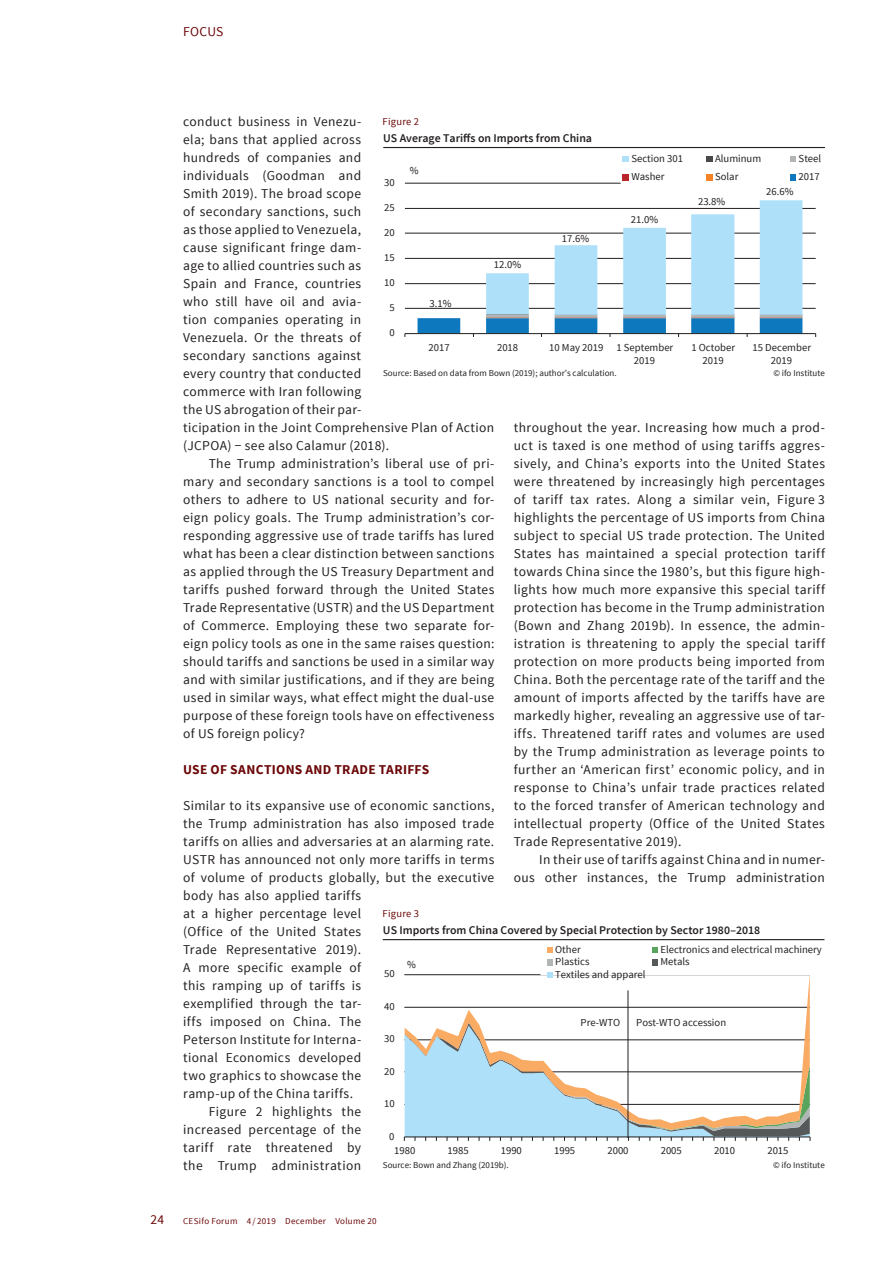
<style>
.page{position:relative;width:893px;height:1263px;background:#fff}
.page>*{position:absolute;margin:0;border:0;box-sizing:border-box;transform-origin:0 0}
.t1{font:13.5px/18px "Source Sans Pro";letter-spacing:.025em;color:#231f20;text-align:justify}
.t2{font:700 13.5px "Source Sans Pro";letter-spacing:.02em;color:#6c0809}
.t3{font:13.5px "Source Sans Pro";letter-spacing:.015em;color:#6c0809}
.t4{font:600 11.85px "Source Sans Pro";color:#231f20}
.t5{font:10.65px/13.2px "Source Sans Pro";color:#231f20;text-align:center}
.t6{font:10.5px "Source Sans Pro";letter-spacing:.025em;color:#6c0809}
.t7{font:9px "Source Sans Pro";color:#231f20}
.t8{font:9px "Source Sans Pro";letter-spacing:.035em;color:#6c0809}
</style>
<div class="page">
<hr style="left:405px;top:183px;width:411px;height:1px;background:#231f20">
<hr style="left:405px;top:208px;width:411px;height:1px;background:#231f20">
<hr style="left:405px;top:233px;width:411px;height:1px;background:#231f20">
<hr style="left:405px;top:258px;width:411px;height:1px;background:#231f20">
<hr style="left:405px;top:283px;width:411px;height:1px;background:#231f20">
<hr style="left:405px;top:308px;width:411px;height:1px;background:#231f20">
<hr style="left:405px;top:333px;width:411px;height:1px;background:#231f20">
<svg style="left:418px;top:200px;width:384px;height:137px"></svg>
<svg style="left:610px;top:156px;width:206px;height:28px"></svg>
<div style="left:623px;top:174px;width:6px;height:7px;background:#b8262a"></div>
<div style="left:706px;top:174px;width:7px;height:7px;background:#f58324"></div>
<div style="left:790px;top:174px;width:6px;height:7px;background:#0e78be"></div>
<hr style="left:383px;top:147px;width:442px;height:1px;background:#231f20">
<hr style="left:404px;top:974px;width:406px;height:1px;background:#231f20">
<hr style="left:404px;top:1007px;width:406px;height:1px;background:#231f20">
<hr style="left:404px;top:1039px;width:406px;height:1px;background:#231f20">
<hr style="left:404px;top:1071px;width:406px;height:1px;background:#231f20">
<hr style="left:404px;top:1104px;width:406px;height:1px;background:#231f20">
<svg style="left:405px;top:1131px;width:405px;height:5px;background:#98bfd2"></svg>
<svg style="left:405px;top:974px;width:405px;height:156px"></svg>
<hr style="left:404px;top:1137px;width:406px;height:1px;background:#231f20">
<svg style="left:537px;top:947px;width:273px;height:31px"></svg>
<hr style="left:383px;top:939px;width:441px;height:1px;background:#231f20">
<hr style="left:628px;top:990px;width:1px;height:148px;background:#231f20">
<p class="t3" style="left:183px;top:23px;width:42px">FOCUS</p>
<p class="t3" style="left:151px;top:1211px;width:15px">24</p>
<p class="t1" style="left:183px;top:113px;width:313px;text-align:left">conduct business in Venezu-<br>ela; bans that applied across<br>hundreds of companies and<br>individuals (Goodman and<br>Smith 2019). The broad scope<br>of secondary sanctions, such<br>as those applied to Venezuela,<br>cause significant fringe dam-<br>age to allied countries such as<br>Spain and France, countries<br>who still have oil and avia-<br>tion companies operating in<br>Venezuela. Or the threats of<br>secondary sanctions against<br>every country that conducted<br>commerce with Iran following<br>the US abrogation of their par-<br>ticipation in the Joint Comprehensive Plan of Action (JCPOA) − see also Calamur (2018).</p>
<p class="t1" style="left:183px;top:455px;width:313px;text-indent:26px">The Trump administration’s liberal use of pri&shy;mary and secondary sanctions is a tool to compel others to adhere to US national security and for&shy;eign policy goals. The Trump administration’s cor&shy;responding aggressive use of trade tariffs has lured what has been a clear distinction between sanctions as applied through the US Treasury Department and tariffs pushed forward through the United States Trade Representative (USTR) and the US Department of Commerce. Employing these two separate for&shy;eign policy tools as one in the same raises question: should tariffs and sanctions be used in a similar way and with similar justifications, and if they are being used in similar ways, what effect might the dual-use purpose of these foreign tools have on effectiveness of US foreign policy?</p>
<p class="t2" style="left:183px;top:761px;width:248px">USE OF SANCTIONS AND TRADE TARIFFS</p>
<p class="t1" style="left:183px;top:797px;width:313px">Similar to its expansive use of economic sanctions,</p>
<p class="t1" style="left:183px;top:815px;width:313px">the Trump administration has also imposed trade</p>
<p class="t1" style="left:183px;top:833px;width:313px">tariffs on allies and adversaries at an alarming rate.</p>
<p class="t1" style="left:183px;top:851px;width:313px">USTR has announced not only more tariffs in terms</p>
<p class="t1" style="left:183px;top:869px;width:313px">of volume of products globally, but the executive</p>
<p class="t1" style="left:183px;top:887px;width:179px">body has also applied tariffs</p>
<p class="t1" style="left:183px;top:905px;width:179px">at a higher percentage level</p>
<p class="t1" style="left:183px;top:923px;width:180px">(Office of the United States</p>
<p class="t1" style="left:183px;top:941px;width:179px">Trade Representative 2019).</p>
<p class="t1" style="left:183px;top:959px;width:179px">A more specific example of</p>
<p class="t1" style="left:183px;top:977px;width:179px">this ramping up of tariffs is</p>
<p class="t1" style="left:183px;top:995px;width:179px">exemplified through the tar-</p>
<p class="t1" style="left:183px;top:1013px;width:179px">iffs imposed on China. The</p>
<p class="t1" style="left:183px;top:1031px;width:179px">Peterson Institute for Interna-</p>
<p class="t1" style="left:183px;top:1049px;width:179px">tional Economics developed</p>
<p class="t1" style="left:183px;top:1067px;width:179px">two graphics to showcase the</p>
<p class="t1" style="left:183px;top:1085px;width:171px">ramp-up of the China tariffs.</p>
<p class="t1" style="left:209px;top:1103px;width:154px">Figure 2 highlights the</p>
<p class="t1" style="left:183px;top:1121px;width:179px">increased percentage of the</p>
<p class="t1" style="left:183px;top:1139px;width:180px">tariff rate threatened by</p>
<p class="t1" style="left:183px;top:1157px;width:179px">the Trump administration</p>
<p class="t6" style="left:382px;top:115px;width:38px">Figure 2</p>
<p class="t4" style="left:383px;top:131px;width:210px">US Average Tariffs on Imports from China</p>
<p class="t5" style="left:631px;top:152px;width:53px">Section 301</p>
<p class="t5" style="left:715px;top:152px;width:48px">Aluminum</p>
<p class="t5" style="left:799px;top:152px;width:24px">Steel</p>
<p class="t5" style="left:631px;top:170px;width:35px">Washer</p>
<p class="t5" style="left:715px;top:170px;width:25px">Solar</p>
<p class="t5" style="left:799px;top:170px;width:23px">2017</p>
<p class="t5" style="left:410px;top:164px;width:10px">%</p>
<p class="t5" style="left:384px;top:176px;width:12px">30</p>
<p class="t5" style="left:766px;top:185px;width:29px">26.6%</p>
<p class="t5" style="left:698px;top:195px;width:29px">23.8%</p>
<p class="t5" style="left:384px;top:201px;width:12px">25</p>
<p class="t5" style="left:631px;top:213px;width:29px">21.0%</p>
<p class="t5" style="left:384px;top:226px;width:12px">20</p>
<p class="t5" style="left:562px;top:232px;width:29px">17.6%</p>
<p class="t5" style="left:384px;top:251px;width:12px">15</p>
<p class="t5" style="left:494px;top:258px;width:29px">12.0%</p>
<p class="t5" style="left:384px;top:276px;width:12px">10</p>
<p class="t5" style="left:430px;top:297px;width:24px">3.1%</p>
<p class="t5" style="left:389px;top:301px;width:7px">5</p>
<p class="t5" style="left:389px;top:326px;width:7px">0</p>
<p class="t5" style="left:429px;top:341px;width:23px">2017</p>
<p class="t5" style="left:497px;top:341px;width:23px">2018</p>
<p class="t5" style="left:634px;top:341px;width:41px;text-align:left;text-indent:-85px">10 May 2019 1 September<br>2019</p>
<p class="t5" style="left:691px;top:341px;width:45px">1 October<br>2019</p>
<p class="t5" style="left:753px;top:341px;width:60px">15 December<br>2019</p>
<p class="t7" style="left:383px;top:367px;width:235px">Source: Based on data from Bown (2019); author’s calculation.</p>
<p class="t7" style="left:773px;top:367px;width:53px">© ifo Institute</p>
<p class="t1" style="left:514px;top:419px;width:313px">throughout the year. Increasing how much a prod&shy;uct is taxed is one method of using tariffs aggres&shy;sively, and China’s exports into the United States were threatened by increasingly high percentages of tariff tax rates. Along a similar vein, Figure 3 highlights the percentage of US imports from China subject to special US trade protection. The United States has maintained a special protection tariff towards China since the 1980’s, but this figure high&shy;lights how much more expansive this special tariff protection has become in the Trump administration (Bown and Zhang 2019b). In essence, the admin&shy;istration is threatening to apply the special tariff protection on more products being imported from China. Both the percentage rate of the tariff and the amount of imports affected by the tariffs have are markedly higher, revealing an aggressive use of tar&shy;iffs. Threatened tariff rates and volumes are used by the Trump administration as leverage points to further an ‘American first’ economic policy, and in response to China’s unfair trade practices related to the forced transfer of American technology and intellectual property (Office of the United States Trade Representative 2019).</p>
<p class="t1" style="left:514px;top:850px;width:313px;text-align:right">In their use of tariffs against China and in numer-<br>ous other instances, the Trump administration</p>
<p class="t6" style="left:382px;top:907px;width:38px">Figure 3</p>
<p class="t4" style="left:383px;top:923px;width:379px">US Imports from China Covered by Special Protection by Sector 1980–2018</p>
<p class="t5" style="left:555px;top:943px;width:27px">Other</p>
<p class="t5" style="left:660px;top:943px;width:163px">Electronics and electrical machinery</p>
<p class="t5" style="left:555px;top:955px;width:36px">Plastics</p>
<p class="t5" style="left:660px;top:955px;width:31px">Metals</p>
<p class="t5" style="left:555px;top:968px;width:92px">Textiles and apparel</p>
<p class="t5" style="left:407px;top:958px;width:10px">%</p>
<p class="t5" style="left:384px;top:967px;width:12px">50</p>
<p class="t5" style="left:384px;top:1000px;width:12px">40</p>
<p class="t5" style="left:581px;top:1016px;width:41px">Pre-WTO</p>
<p class="t5" style="left:636px;top:1016px;width:91px">Post-WTO accession</p>
<p class="t5" style="left:384px;top:1032px;width:12px">30</p>
<p class="t5" style="left:384px;top:1065px;width:12px">20</p>
<p class="t5" style="left:384px;top:1097px;width:12px">10</p>
<p class="t5" style="left:389px;top:1130px;width:7px">0</p>
<p class="t5" style="left:394px;top:1144px;width:23px">1980</p>
<p class="t5" style="left:447px;top:1144px;width:23px">1985</p>
<p class="t5" style="left:501px;top:1144px;width:23px">1990</p>
<p class="t5" style="left:554px;top:1144px;width:23px">1995</p>
<p class="t5" style="left:607px;top:1144px;width:23px">2000</p>
<p class="t5" style="left:661px;top:1144px;width:23px">2005</p>
<p class="t5" style="left:714px;top:1144px;width:23px">2010</p>
<p class="t5" style="left:767px;top:1144px;width:23px">2015</p>
<p class="t7" style="left:383px;top:1160px;width:127px">Source: Bown and Zhang (2019b).</p>
<p class="t7" style="left:773px;top:1160px;width:53px">© ifo Institute</p>
<p class="t8" style="left:183px;top:1215px;width:195px">CESifo Forum 4 / 2019 December Volume 20</p>
</div>
